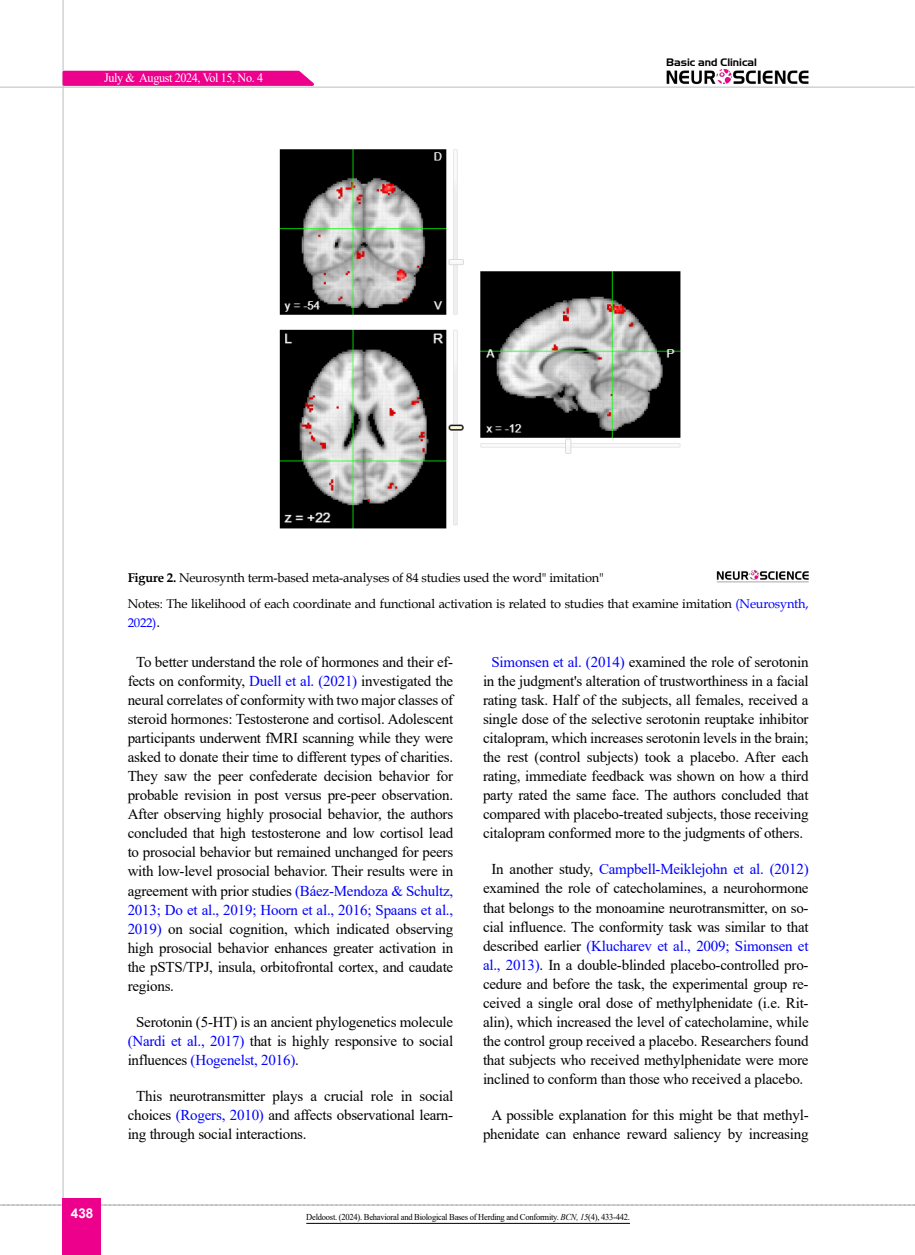
<style>
.page{position:relative;width:915px;height:1255px;background:#fff}
.page>*{position:absolute;margin:0;border:0;box-sizing:border-box;transform-origin:0 0}
.t1{font:15px/19px "Times New Roman";letter-spacing:-.015em;color:#000;text-align:justify}
.t2{font:700 13.5px "Arial";color:#fff}
.t3{font:12.75px/26.2px "Book Antiqua";letter-spacing:-.015em;color:#000}
.t4{font:12.75px "Times New Roman";letter-spacing:-.03em;color:#fff;scale:.95 1}
.t5{font:12.75px "Book Antiqua";color:#00f}
.t6{font:10.5px "Aero Regular SWFTE";color:#000}
.t7{font:9px "Times New Roman";letter-spacing:-.03em;color:#000;scale:.95 1}
.s1{font-weight:700}
.s2{color:#00f}
.s3{font-family:"Times New Roman";font-size:15px;color:#000}
.s4{font-style:italic}
</style>
<div class="page">
<svg style="left:0;top:1204px;width:915px;height:1px"></svg>
<hr style="left:62px;top:0;width:2px;height:1254px;background:#c2c4c6">
<img style="left:666px;top:69px;width:142px;height:16px">
<div style="left:63px;top:1198px;width:38px;height:56px;background:#ec008c"></div>
<svg style="left:61px;top:69px;width:259px;height:18px;background:#ee32a1"></svg>
<hr style="left:0;top:87px;width:914px;height:1px;background:#c2c4c6">
<img style="left:279px;top:149px;width:184px;height:380px">
<img style="left:480px;top:271px;width:201px;height:183px">
<img style="left:716px;top:570px;width:92px;height:13px">
<hr style="left:306px;top:1222px;width:323px;height:1px;background:#000">
<p class="t4" style="left:104px;top:69px;width:169px">July &amp; August 2024, Vol 15, No. 4</p>
<p class="t6" style="left:666px;top:56px;width:92px">Basic and Clinical</p>
<p class="t2" style="left:71px;top:1203px;width:24px">438</p>
<p class="t3" style="left:128px;top:564px;width:682px"><span class="s1">Figure 2.</span> Neurosynth term-based meta-analyses of 84 studies used the word" imitation"<br>Notes: The likelihood of each coordinate and functional activation is related to studies that examine imitation <span class="s2">(Neurosynth,</span></p>
<p class="t5" style="left:128px;top:613px;width:34px">2022)<span class="s3">.</span></p>
<p class="t1" style="left:128px;top:651px;width:327px;text-indent:9px">To better understand the role of hormones and their ef&shy;fects on conformity, <span class="s2">Duell et al. (2021)</span> investigated the neural correlates of conformity with two major classes of steroid hormones: Testosterone and cortisol. Adolescent participants underwent fMRI scanning while they were asked to donate their time to different types of charities.<br>They saw the peer confederate decision behavior for probable revision in post versus pre-peer observation.<br>After observing highly prosocial behavior, the authors concluded that high testosterone and low cortisol lead to prosocial behavior but remained unchanged for peers with low-level prosocial behavior. Their results were in agreement with prior studies <span class="s2">(Báez-Mendoza &amp; Schultz, 2013; Do et al., 2019; Hoorn et al., 2016; Spaans et al., 2019)</span> on social cognition, which indicated observing high prosocial behavior enhances greater activation in the pSTS/TPJ, insula, orbitofrontal cortex, and caudate regions.</p>
<p class="t1" style="left:128px;top:1011px;width:327px;text-indent:9px">Serotonin (5-HT) is an ancient phylogenetics molecule <span class="s2">(Nardi et al., 2017)</span> that is highly responsive to social influences <span class="s2">(Hogenelst, 2016)</span>.</p>
<p class="t1" style="left:128px;top:1085px;width:327px;text-indent:9px">This neurotransmitter plays a crucial role in social choices <span class="s2">(Rogers, 2010)</span> and affects observational learn&shy;ing through social interactions.</p>
<p class="t1" style="left:483px;top:651px;width:327px;text-align:center"><span class="s2">Simonsen et al. (2014)</span> examined the role of serotonin in the judgment's alteration of trustworthiness in a facial rating task. Half of the subjects, all females, received a single dose of the selective serotonin reuptake inhibitor citalopram, which increases serotonin levels in the brain; the rest (control subjects) took a placebo. After each rating, immediate feedback was shown on how a third party rated the same face. The authors concluded that compared with placebo-treated subjects, those receiving citalopram conformed more to the judgments of others.</p>
<p class="t1" style="left:483px;top:859px;width:327px;text-align:center">In another study, <span class="s2">Campbell-Meiklejohn et al. (2012) </span>examined the role of catecholamines, a neurohormone that belongs to the monoamine neurotransmitter, on so&shy;cial influence. The conformity task was similar to that described earlier <span class="s2">(Klucharev et al., 2009; Simonsen et al., 2013)</span>. In a double-blinded placebo-controlled pro&shy;cedure and before the task, the experimental group re&shy;ceived a single oral dose of methylphenidate (i.e. Rit&shy;alin), which increased the level of catecholamine, while the control group received a placebo. Researchers found that subjects who received methylphenidate were more inclined to conform than those who received a placebo.</p>
<p class="t1" style="left:483px;top:1105px;width:327px;text-align:center">A possible explanation for this might be that methyl&shy;phenidate can enhance reward saliency by increasing</p>
<p class="t7" style="left:306px;top:1210px;width:342px">Deldoost. (2024). Behavioral and Biological Bases of Herding and Conformity. <span class="s4">BCN, 15</span>(4), 433-442.</p>
</div>
